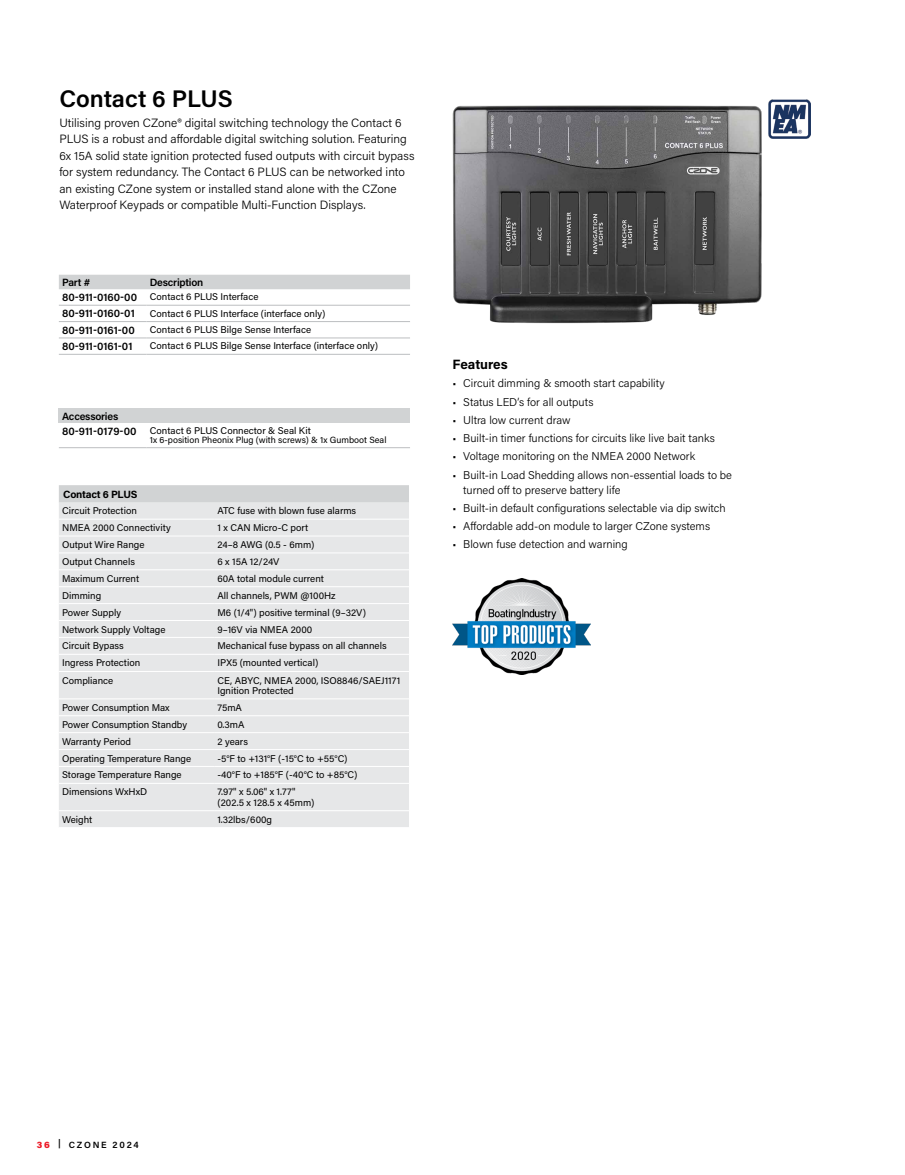
<style>
.page{position:relative;width:905px;height:1175px;background:#fff}
.page>*{position:absolute;margin:0;border:0;box-sizing:border-box;transform-origin:0 0}
.t1{font:600 24px "Acumin Pro";letter-spacing:-.005em;color:#000}
.t2{font:700 13.5px "Acumin Pro";color:#000}
.t3{font:300 12px/16.5px "Acumin Pro";color:#000}
.t4{font:300 11.25px/15px "Acumin Pro";color:#000}
.t5{font:600 10.5px/15.3px "Acumin Pro";letter-spacing:-.015em;color:#000}
.t6{font:700 10.5px "Acumin Pro";letter-spacing:-.025em;color:#000}
.t7{font:9.75px/10.5px "Acumin Pro";color:#000}
.t8{font:9px "Acumin Pro";color:#000}
.t9{font:600 9px "Acumin Pro";letter-spacing:.195em;color:#000}
.s1{font-weight:600;font-size:10.5px}
.s2{font-weight:900;color:#ed1c29}
</style>
<div class="page">
<div style="left:59px;top:485px;width:350px;height:17px;background:#d1d3d4"></div>
<div style="left:59px;top:502px;width:350px;height:17px;background:#e6e7e8"></div>
<div style="left:59px;top:520px;width:350px;height:307px;background:#e6e7e8"></div>
<hr style="left:59px;top:535px;width:155px;height:1px;background:#fff">
<hr style="left:214px;top:535px;width:195px;height:1px;background:#fff">
<hr style="left:59px;top:552px;width:155px;height:1px;background:#fff">
<hr style="left:214px;top:552px;width:195px;height:1px;background:#fff">
<hr style="left:59px;top:569px;width:155px;height:1px;background:#fff">
<hr style="left:214px;top:569px;width:195px;height:1px;background:#fff">
<hr style="left:59px;top:586px;width:155px;height:1px;background:#fff">
<hr style="left:214px;top:586px;width:195px;height:1px;background:#fff">
<hr style="left:59px;top:603px;width:155px;height:1px;background:#fff">
<hr style="left:59px;top:620px;width:155px;height:1px;background:#fff">
<hr style="left:214px;top:620px;width:195px;height:1px;background:#fff">
<hr style="left:59px;top:637px;width:155px;height:1px;background:#fff">
<hr style="left:59px;top:654px;width:155px;height:1px;background:#fff">
<hr style="left:214px;top:654px;width:195px;height:1px;background:#fff">
<hr style="left:59px;top:671px;width:155px;height:1px;background:#fff">
<hr style="left:214px;top:671px;width:195px;height:1px;background:#fff">
<hr style="left:59px;top:698px;width:155px;height:1px;background:#fff">
<hr style="left:214px;top:698px;width:195px;height:1px;background:#fff">
<hr style="left:59px;top:715px;width:155px;height:1px;background:#fff">
<hr style="left:214px;top:715px;width:195px;height:1px;background:#fff">
<hr style="left:59px;top:732px;width:155px;height:1px;background:#fff">
<hr style="left:214px;top:732px;width:195px;height:1px;background:#fff">
<hr style="left:59px;top:749px;width:155px;height:1px;background:#fff">
<hr style="left:214px;top:749px;width:195px;height:1px;background:#fff">
<hr style="left:59px;top:766px;width:155px;height:1px;background:#fff">
<hr style="left:214px;top:766px;width:195px;height:1px;background:#fff">
<hr style="left:59px;top:783px;width:155px;height:1px;background:#fff">
<hr style="left:214px;top:783px;width:195px;height:1px;background:#fff">
<hr style="left:59px;top:810px;width:155px;height:1px;background:#fff">
<hr style="left:214px;top:810px;width:195px;height:1px;background:#fff">
<hr style="left:214px;top:603px;width:195px;height:1px;background:#fff">
<hr style="left:214px;top:637px;width:195px;height:1px;background:#fff">
<img style="left:786px;top:99px;width:24px;height:40px">
<img style="left:452px;top:99px;width:334px;height:225px">
<div style="left:59px;top:275px;width:351px;height:14px;background:#d1d3d4"></div>
<hr style="left:147px;top:305px;width:263px;height:1px;background:#bcbec0">
<hr style="left:147px;top:321px;width:263px;height:1px;background:#bcbec0">
<hr style="left:147px;top:337px;width:263px;height:1px;background:#bcbec0">
<hr style="left:147px;top:354px;width:263px;height:1px;background:#bcbec0">
<hr style="left:59px;top:305px;width:88px;height:1px;background:#bcbec0">
<hr style="left:59px;top:337px;width:88px;height:1px;background:#bcbec0">
<hr style="left:59px;top:321px;width:88px;height:1px;background:#bcbec0">
<hr style="left:59px;top:354px;width:88px;height:1px;background:#bcbec0">
<div style="left:59px;top:408px;width:351px;height:15px;background:#d1d3d4"></div>
<hr style="left:147px;top:447px;width:263px;height:1px;background:#bcbec0">
<hr style="left:59px;top:447px;width:88px;height:1px;background:#bcbec0">
<img style="left:452px;top:579px;width:138px;height:96px">
<h1 class="t1" style="left:59px;top:82px;width:175px">Contact 6 PLUS</h1>
<p class="t3" style="left:59px;top:114px;width:356px">Utilising proven CZone® digital switching technology the Contact 6<br>PLUS is a robust and affordable digital switching solution. Featuring 6x 15A solid state ignition protected fused outputs with circuit bypass for system redundancy. The Contact 6 PLUS can be networked into an existing CZone system or installed stand alone with the CZone Waterproof Keypads or compatible Multi-Function Displays.</p>
<p class="t5" style="left:62px;top:274px;width:30px">Part #</p>
<p class="t5" style="left:150px;top:274px;width:55px">Description</p>
<p class="t7" style="left:62px;top:291px;width:198px"><span class="s1">80-911-0160-00</span> Contact 6 PLUS Interface</p>
<p class="t5" style="left:62px;top:305px;width:74px">80-911-0160-01</p>
<p class="t7" style="left:150px;top:308px;width:177px">Contact 6 PLUS Interface (interface only)</p>
<p class="t5" style="left:62px;top:322px;width:74px">80-911-0161-00</p>
<p class="t7" style="left:150px;top:324px;width:163px">Contact 6 PLUS Bilge Sense Interface</p>
<p class="t5" style="left:62px;top:338px;width:72px">80-911-0161-01</p>
<p class="t7" style="left:150px;top:340px;width:230px">Contact 6 PLUS Bilge Sense Interface (interface only)</p>
<p class="t5" style="left:62px;top:408px;width:76px">Accessories<br>80-911-0179-00</p>
<p class="t7" style="left:150px;top:425px;width:162px">Contact 6 PLUS Connector &amp; Seal Kit</p>
<p class="t8" style="left:150px;top:434px;width:238px">1x 6-position Pheonix Plug (with screws) &amp; 1x Gumboot Seal</p>
<p class="t6" style="left:63px;top:486px;width:76px">Contact 6 PLUS</p>
<p class="t7" style="left:62px;top:505px;width:76px">Circuit Protection</p>
<p class="t7" style="left:217px;top:505px;width:140px">ATC fuse with blown fuse alarms</p>
<p class="t7" style="left:62px;top:522px;width:110px">NMEA 2000 Connectivity</p>
<p class="t7" style="left:217px;top:522px;width:92px">1 x CAN Micro-C port</p>
<p class="t7" style="left:62px;top:539px;width:84px">Output Wire Range</p>
<p class="t7" style="left:217px;top:539px;width:98px">24–8 AWG (0.5 - 6mm)</p>
<p class="t7" style="left:62px;top:556px;width:74px">Output Channels</p>
<p class="t7" style="left:217px;top:556px;width:64px">6 x 15A 12/24V</p>
<p class="t7" style="left:62px;top:573px;width:79px">Maximum Current</p>
<p class="t7" style="left:217px;top:573px;width:108px">60A total module current</p>
<p class="t7" style="left:62px;top:589px;width:41px">Dimming</p>
<p class="t7" style="left:217px;top:589px;width:120px">All channels, PWM @100Hz</p>
<p class="t7" style="left:62px;top:606px;width:61px">Power Supply</p>
<p class="t7" style="left:217px;top:606px;width:150px">M6 (1/4") positive terminal (9–32V)</p>
<p class="t7" style="left:62px;top:623px;width:105px">Network Supply Voltage</p>
<p class="t7" style="left:217px;top:623px;width:96px">9–16V via NMEA 2000</p>
<p class="t7" style="left:62px;top:640px;width:63px">Circuit Bypass</p>
<p class="t7" style="left:217px;top:640px;width:171px">Mechanical fuse bypass on all channels</p>
<p class="t7" style="left:62px;top:657px;width:80px">Ingress Protection</p>
<p class="t7" style="left:217px;top:657px;width:102px">IPX5 (mounted vertical)</p>
<p class="t7" style="left:62px;top:674px;width:53px">Compliance</p>
<p class="t7" style="left:217px;top:674px;width:184px">CE, ABYC, NMEA 2000, ISO8846/SAEJ1171<br>Ignition Protected</p>
<p class="t7" style="left:62px;top:702px;width:109px">Power Consumption Max</p>
<p class="t7" style="left:217px;top:702px;width:26px">75mA</p>
<p class="t7" style="left:62px;top:718px;width:127px">Power Consumption Standby</p>
<p class="t7" style="left:217px;top:718px;width:29px">0.3mA</p>
<p class="t7" style="left:62px;top:735px;width:71px">Warranty Period</p>
<p class="t7" style="left:217px;top:735px;width:32px">2 years</p>
<p class="t7" style="left:62px;top:752px;width:131px">Operating Temperature Range</p>
<p class="t7" style="left:217px;top:752px;width:132px">-5°F to +131°F (-15°C to +55°C)</p>
<p class="t7" style="left:62px;top:769px;width:121px">Storage Temperature Range</p>
<p class="t7" style="left:217px;top:769px;width:141px">-40°F to +185°F (-40°C to +85°C)</p>
<p class="t7" style="left:62px;top:786px;width:87px">Dimensions WxHxD</p>
<p class="t7" style="left:217px;top:786px;width:99px">7.97" x 5.06" x 1.77" (202.5 x 128.5 x 45mm)</p>
<p class="t7" style="left:62px;top:813px;width:32px">Weight</p>
<p class="t7" style="left:217px;top:813px;width:56px">1.32lbs/600g</p>
<h2 class="t2" style="left:452px;top:355px;width:57px">Features</h2>
<p class="t4" style="left:452px;top:375px;width:214px">• Circuit dimming &amp; smooth start capability</p>
<p class="t4" style="left:452px;top:394px;width:142px">• Status LED’s for all outputs</p>
<p class="t4" style="left:452px;top:412px;width:120px">• Ultra low current draw</p>
<p class="t4" style="left:452px;top:430px;width:264px">• Built-in timer functions for circuits like live bait tanks</p>
<p class="t4" style="left:452px;top:448px;width:244px">• Voltage monitoring on the NMEA 2000 Network</p>
<p class="t4" style="left:463px;top:467px;width:270px;text-indent:-11px">• Built-in Load Shedding allows non-essential loads to be turned off to preserve battery life</p>
<p class="t4" style="left:452px;top:500px;width:275px">• Built-in default configurations selectable via dip switch</p>
<p class="t4" style="left:452px;top:518px;width:259px">• Affordable add-on module to larger CZone systems</p>
<p class="t4" style="left:452px;top:536px;width:177px">• Blown fuse detection and warning</p>
<p class="t9" style="left:37px;top:1138px;width:104px"><span class="s2">36</span> | CZONE 2024</p>
</div>
